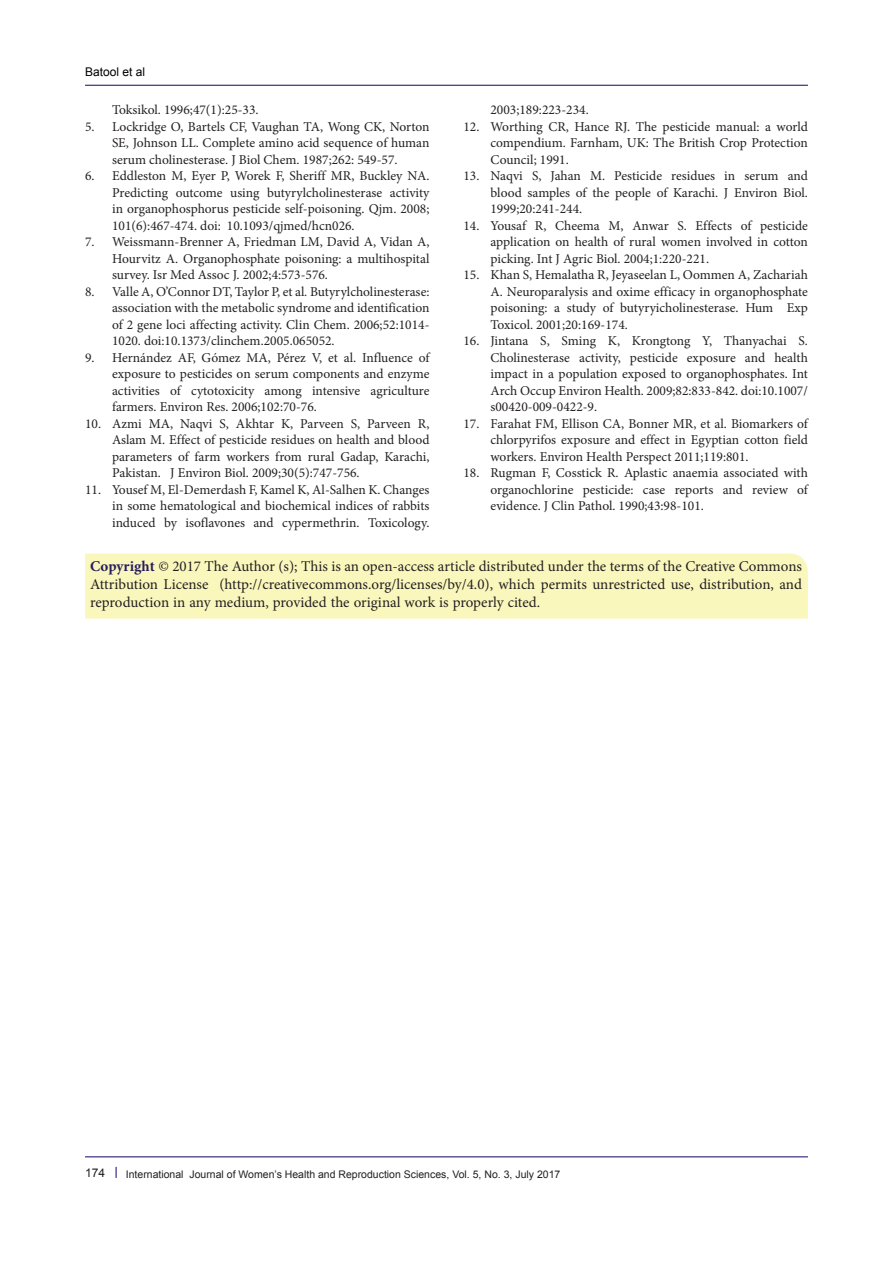
<style>
.page{position:relative;width:893px;height:1263px;background:#fff}
.page>*{position:absolute;margin:0;border:0;box-sizing:border-box;transform-origin:0 0}
.t1{font:15px/18px "Minion Pro";letter-spacing:-.005em;color:#231f20;text-align:justify}
.t2{font:13.5px/16.5px "Minion Pro";color:#231f20;text-align:justify}
.t3{font:12px "Arial";color:#000001}
.t4{font:12px "Arial";color:#231f20}
.t5{font:10.5px "Arial";color:#231f20}
.s1{font-style:italic}
.s2{font-weight:700;color:#261d5c}
</style>
<div class="page">
<hr style="left:85px;top:1156px;width:723px;height:1px;background:#190066">
<hr style="left:85px;top:85px;width:723px;height:1px;background:#190066">
<div style="left:85px;top:553px;width:723px;height:65px;background:#faf7bd"></div>
<p class="t3" style="left:85px;top:64px;width:62px">Batool et al</p>
<p class="t2" style="left:112px;top:101px;width:148px">Toksikol. 1996;47(1):25-33.</p>
<p class="t2" style="left:112px;top:118px;width:319px;text-indent:-27px">5. Lockridge O, Bartels CF, Vaughan TA, Wong CK, Norton SE, Johnson LL. Complete amino acid sequence of human serum cholinesterase. J Biol Chem. 1987;262: 549-57.</p>
<p class="t2" style="left:112px;top:167px;width:319px;text-indent:-27px">6. Eddleston M, Eyer P, Worek F, Sheriff MR, Buckley NA.<br>Predicting outcome using butyrylcholinesterase activity in organophosphorus pesticide self-poisoning. Qjm. 2008; 101(6):467-474. doi: 10.1093/qjmed/hcn026.</p>
<p class="t2" style="left:112px;top:233px;width:319px;text-indent:-27px">7. Weissmann-Brenner A, Friedman LM, David A, Vidan A, Hourvitz A. Organophosphate poisoning: a multihospital survey. Isr Med Assoc J. 2002;4:573-576.</p>
<p class="t2" style="left:112px;top:283px;width:319px;text-indent:-27px">8. Valle A, O’Connor DT, Taylor P, et al<span class="s1">.</span> Butyrylcholinesterase: association with the metabolic syndrome and identification of 2 gene loci affecting activity. Clin Chem. 2006;52:1014- 1020. doi:10.1373/clinchem.2005.065052.</p>
<p class="t2" style="left:112px;top:349px;width:319px;text-indent:-27px">9. Hernández AF, Gómez MA, Pérez V, et al. Influence of exposure to pesticides on serum components and enzyme activities of cytotoxicity among intensive agriculture farmers. Environ Res. 2006;102:70-76.</p>
<p class="t2" style="left:112px;top:415px;width:319px;text-indent:-27px">10. Azmi MA, Naqvi S, Akhtar K, Parveen S, Parveen R, Aslam M. Effect of pesticide residues on health and blood parameters of farm workers from rural Gadap, Karachi, Pakistan. J Environ Biol. 2009;30(5):747-756.</p>
<p class="t2" style="left:112px;top:481px;width:319px;text-indent:-27px">11. Yousef M, El-Demerdash F, Kamel K, Al-Salhen K. Changes in some hematological and biochemical indices of rabbits induced by isoflavones and cypermethrin. Toxicology.</p>
<p class="t2" style="left:490px;top:101px;width:100px">2003;189:223-234.</p>
<p class="t2" style="left:490px;top:118px;width:319px;text-indent:-27px">12. Worthing CR, Hance RJ. The pesticide manual: a world compendium. Farnham, UK: The British Crop Protection Council; 1991.</p>
<p class="t2" style="left:490px;top:167px;width:319px;text-indent:-27px">13. Naqvi S, Jahan M. Pesticide residues in serum and blood samples of the people of Karachi. J Environ Biol.<br>1999;20:241-244.</p>
<p class="t2" style="left:490px;top:217px;width:319px;text-indent:-27px">14. Yousaf R, Cheema M, Anwar S. Effects of pesticide application on health of rural women involved in cotton picking. Int J Agric Biol. 2004;1:220-221.</p>
<p class="t2" style="left:490px;top:266px;width:319px;text-indent:-27px">15. Khan S, Hemalatha R, Jeyaseelan L, Oommen A, Zachariah A. Neuroparalysis and oxime efficacy in organophosphate poisoning: a study of butyryicholinesterase. Hum Exp Toxicol. 2001;20:169-174.</p>
<p class="t2" style="left:490px;top:332px;width:319px;text-indent:-27px">16. Jintana S, Sming K, Krongtong Y, Thanyachai S.<br>Cholinesterase activity, pesticide exposure and health impact in a population exposed to organophosphates. Int Arch Occup Environ Health. 2009;82:833-842. doi:10.1007/ s00420-009-0422-9.</p>
<p class="t2" style="left:490px;top:415px;width:319px;text-indent:-27px">17. Farahat FM, Ellison CA, Bonner MR, et al. Biomarkers of chlorpyrifos exposure and effect in Egyptian cotton field workers. Environ Health Perspect 2011;119:801.</p>
<p class="t2" style="left:490px;top:464px;width:319px;text-indent:-27px">18. Rugman F, Cosstick R. Aplastic anaemia associated with organochlorine pesticide: case reports and review of evidence. J Clin Pathol. 1990;43:98-101.</p>
<p class="t1" style="left:90px;top:557px;width:713px"><span class="s2">Copyright</span> © 2017 The Author (s); This is an open-access article distributed under the terms of the Creative Commons Attribution License (http://creativecommons.org/licenses/by/4.0), which permits unrestricted use, distribution, and reproduction in any medium, provided the original work is properly cited.</p>
<p class="t4" style="left:85px;top:1164px;width:22px">174</p>
<p class="t5" style="left:126px;top:1167px;width:436px">International Journal of Women’s Health and Reproduction Sciences, Vol. 5, No. 3, July 2017</p>
</div>
